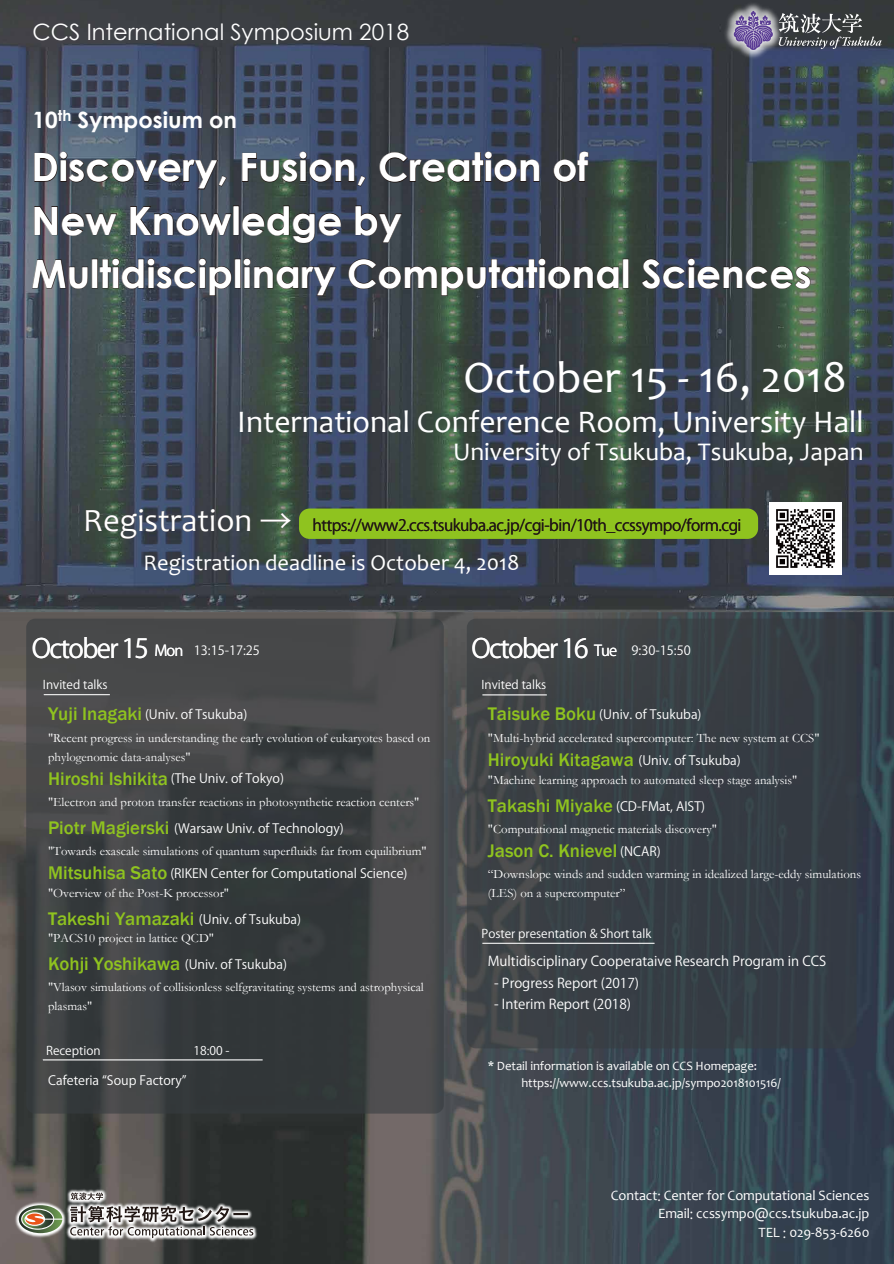
<style>
.page{position:relative;width:894px;height:1264px;background:#fff}
.page>*{position:absolute;margin:0;border:0;box-sizing:border-box;transform-origin:0 0}
.t1{font:45px "Candara";color:#fff}
.t2{font:700 39px/53.2px "Century Gothic";color:#fff}
.t3{font:31.5px "Candara";color:#fff}
.t4{font:26.25px "Koz Go Pr 6 N";letter-spacing:-.06em;color:#fff}
.t5{font:25.5px "Candara";color:#fff}
.t6{font:22.5px "Candara";color:#fff}
.t7{font:22.5px "Century Gothic";color:#fff}
.t8{font:700 22.5px "Century Gothic";color:#fff}
.t9{font:500 18.75px "Franklin Gothic";color:#8fc31f}
.t10{font:15.75px "Koz Go Pr 6 N";letter-spacing:-.03em;color:#221815}
.t11{font:14.25px/18.8px "Candara";letter-spacing:-.01em;color:#fff;text-align:right}
.t12{font:13.5px "Koz Go Pr 6 N";color:#fff}
.t13{font:12.75px/18.8px "Garamond";color:#fff}
.t14{font:12.75px "Koz Go Pr 6 N";color:#fff}
.t15{font:12.75px/17.2px "Candara";letter-spacing:-.01em;color:#fff}
.t16{font:12.75px "Koz Go Pro Bold 90 ms RKSJ H";color:#fff}
.t17{font:12px "Koz Go Pr 6 N";color:#fff}
.s1{font-family:"Candara";font-size:32.62px}
.s2{font-size:32.62px}
.s3{font-size:15px}
.s4{font-family:"Franklin Gothic";font-weight:500;font-size:18.75px;color:#8fc31f}
.s5{font-family:"Koz Go Pr 6 N";font-weight:400;font-size:12.75px;color:#fff}
.s6{font-family:"Koz Go Pro Bold 90 ms RKSJ H";font-weight:400;font-size:12.75px;color:#fff}
.s7{font-family:"Koz Go Pr 6 N"}
</style>
<div class="page">
<img style="left:0;top:0;width:893px;height:612px">
<img style="left:0;top:612px;width:893px;height:652px">
<img style="left:721px;top:0;width:63px;height:62px">
<img style="left:727px;top:4px;width:52px;height:52px">
<svg style="left:733px;top:11px;width:39px;height:39px"></svg>
<svg style="left:778px;top:13px;width:103px;height:36px"></svg>
<img style="left:13px;top:1187px;width:246px;height:56px">
<img style="left:67px;top:1223px;width:189px;height:17px">
<img style="left:68px;top:1203px;width:183px;height:22px">
<svg style="left:70px;top:1206px;width:183px;height:32px"></svg>
<img style="left:68px;top:1190px;width:38px;height:13px">
<svg style="left:71px;top:1192px;width:32px;height:8px"></svg>
<img style="left:16px;top:1202px;width:49px;height:34px">
<svg style="left:19px;top:1205px;width:43px;height:28px"></svg>
<svg style="left:34px;top:151px;width:193px;height:39px"></svg>
<svg style="left:242px;top:151px;width:124px;height:36px"></svg>
<svg style="left:379px;top:151px;width:160px;height:32px"></svg>
<svg style="left:553px;top:151px;width:35px;height:32px"></svg>
<svg style="left:34px;top:206px;width:83px;height:30px"></svg>
<svg style="left:130px;top:206px;width:102px;height:30px"></svg>
<div style="left:233px;top:205px;width:6px;height:30px;border:1px solid #221815"></div>
<svg style="left:242px;top:205px;width:99px;height:38px"></svg>
<svg style="left:355px;top:205px;width:47px;height:38px"></svg>
<svg style="left:32px;top:259px;width:56px;height:30px"></svg>
<div style="left:92px;top:259px;width:6px;height:29px;border:1px solid #221815"></div>
<svg style="left:99px;top:258px;width:133px;height:38px"></svg>
<div style="left:234px;top:259px;width:6px;height:29px;border:1px solid #221815"></div>
<svg style="left:243px;top:258px;width:94px;height:38px"></svg>
<svg style="left:348px;top:258px;width:271px;height:38px"></svg>
<div style="left:622px;top:259px;width:6px;height:29px;border:1px solid #221815"></div>
<svg style="left:641px;top:258px;width:169px;height:31px"></svg>
<div style="left:299px;top:508px;width:458px;height:31px;background:#8fc31f;border-radius:10px"></div>
<img style="left:769px;top:503px;width:72px;height:72px">
<svg style="left:26px;top:619px;width:417px;height:494px"></svg>
<div style="left:466px;top:619px;width:390px;height:429px;background:#373c40;border-radius:9px"></div>
<hr style="left:44px;top:694px;width:66px;height:1px;background:#fff">
<hr style="left:482px;top:694px;width:64px;height:1px;background:#fff">
<hr style="left:482px;top:943px;width:172px;height:1px;background:#fff">
<hr style="left:43px;top:1059px;width:219px;height:1px;background:#fff">
<h3 class="t7" style="left:33px;top:17px;width:378px">CCS International Symposium 2018</h3>
<h3 class="t8" style="left:33px;top:103px;width:206px">10<sup>th</sup> Symposium on</h3>
<h2 class="t2" style="left:32px;top:139px;width:781px">Discovery, Fusion, Creation of<br>New Knowledge by<br>Multidisciplinary Computational Sciences</h2>
<h1 class="t1" style="left:463px;top:350px;width:385px">October 15 - 16, 2018</h1>
<h3 class="t3" style="left:237px;top:402px;width:627px">International Conference Room, University Hall</h3>
<h3 class="t5" style="left:453px;top:436px;width:412px">University of Tsukuba, Tsukuba, Japan</h3>
<p class="t10" style="left:83px;top:516px;width:659px"><span class="s1">Registration</span> <span class="s2">→</span> https://www2.ccs.tsukuba.ac.jp/cgi-bin/10th_ccssympo/form.cgi</p>
<h3 class="t6" style="left:143px;top:548px;width:377px">Registration deadline is October 4, 2018</h3>
<h3 class="t4" style="left:32px;top:633px;width:153px">October 15 <span class="s3">Mon</span></h3>
<h3 class="t4" style="left:471px;top:633px;width:147px">October 16 <span class="s3">Tue</span></h3>
<p class="t17" style="left:481px;top:678px;width:66px">Invited talks</p>
<p class="t14" style="left:194px;top:643px;width:68px">13:15-17:25</p>
<p class="t17" style="left:43px;top:678px;width:66px">Invited talks</p>
<p class="t14" style="left:631px;top:643px;width:61px">9:30-15:50</p>
<p class="t14" style="left:48px;top:707px;width:201px"><span class="s4">Yuji Inagaki</span> (Univ. of Tsukuba)</p>
<p class="t13" style="left:48px;top:728px;width:383px">"Recent progress in understanding the early evolution of eukaryotes based on phylogenomic data-analyses"</p>
<p class="t14" style="left:48px;top:771px;width:237px"><span class="s4">Hiroshi Ishikita</span> (The Univ. of Tokyo)</p>
<p class="t13" style="left:48px;top:793px;width:373px">"Electron and proton transfer reactions in photosynthetic reaction centers"</p>
<p class="t14" style="left:48px;top:821px;width:297px"><span class="s4">Piotr Magierski</span> (Warsaw Univ. of Technology)</p>
<p class="t13" style="left:48px;top:841px;width:380px">"Towards exascale simulations of quantum superfluids far from equilibrium"</p>
<p class="t14" style="left:48px;top:866px;width:361px"><span class="s4">Mitsuhisa Sato</span> (RIKEN Center for Computational Science)</p>
<p class="t13" style="left:48px;top:883px;width:182px">"Overview of the Post-K processor"</p>
<p class="t16" style="left:48px;top:912px;width:254px"><span class="s4">Takeshi Yamazaki</span> (Univ. of Tsukuba)</p>
<p class="t13" style="left:48px;top:928px;width:167px">"PACS10 project in lattice QCD"</p>
<p class="t14" style="left:48px;top:957px;width:240px"><span class="s4">Kohji Yoshikawa</span> (Univ. of Tsukuba)</p>
<p class="t13" style="left:48px;top:977px;width:377px">"Vlasov simulations of collisionless selfgravitating systems and astrophysical plasmas"</p>
<p class="t17" style="left:46px;top:1044px;width:56px">Reception</p>
<p class="t17" style="left:193px;top:1044px;width:37px">18:00 -</p>
<p class="t14" style="left:48px;top:1073px;width:140px">Cafeteria “Soup Factory”</p>
<p class="t14" style="left:487px;top:707px;width:215px"><span class="s4">Taisuke Boku</span> (Univ. of Tsukuba)</p>
<p class="t13" style="left:487px;top:728px;width:333px">"Multi-hybrid accelerated supercomputer: The new system at CCS"</p>
<h3 class="t9" style="left:487px;top:748px;width:254px">Hiroyuki Kitagawa <span class="s5">(Univ. of Tsukuba)</span></h3>
<p class="t13" style="left:487px;top:770px;width:311px">"Machine learning approach to automated sleep stage analysis"</p>
<p class="t16" style="left:487px;top:799px;width:218px"><span class="s4">Takashi Miyake</span> (CD-FMat, AIST)</p>
<p class="t13" style="left:487px;top:819px;width:230px">"Computational magnetic materials discovery"</p>
<h3 class="t9" style="left:487px;top:839px;width:174px">Jason C. Knievel <span class="s6">(NCAR)</span></h3>
<p class="t13" style="left:487px;top:864px;width:374px">“Downslope winds and sudden warming in idealized large-eddy simulations (LES) on a supercomputer”</p>
<p class="t17" style="left:481px;top:926px;width:171px">Poster presentation &amp; Short talk</p>
<p class="t12" style="left:487px;top:953px;width:340px">Multidisciplinary Cooperataive Research Program in CCS</p>
<p class="t12" style="left:494px;top:975px;width:146px">- Progress Report (2017)</p>
<p class="t12" style="left:494px;top:997px;width:138px">- Interim Report (2018)</p>
<p class="t15" style="left:521px;top:1057px;width:261px;text-indent:-33px">* Detail information is available on CCS Homepage: https://www.ccs.tsukuba.ac.jp/sympo2018101516/</p>
<p class="t11" style="left:610px;top:1185px;width:260px">Contact<span class="s7">:</span> Center for Computational Sciences<br>Email<span class="s7">:</span> ccssympo@ccs.tsukuba.ac.jp<br>TEL <span class="s7">:</span> 029-853-6260</p>
</div>
